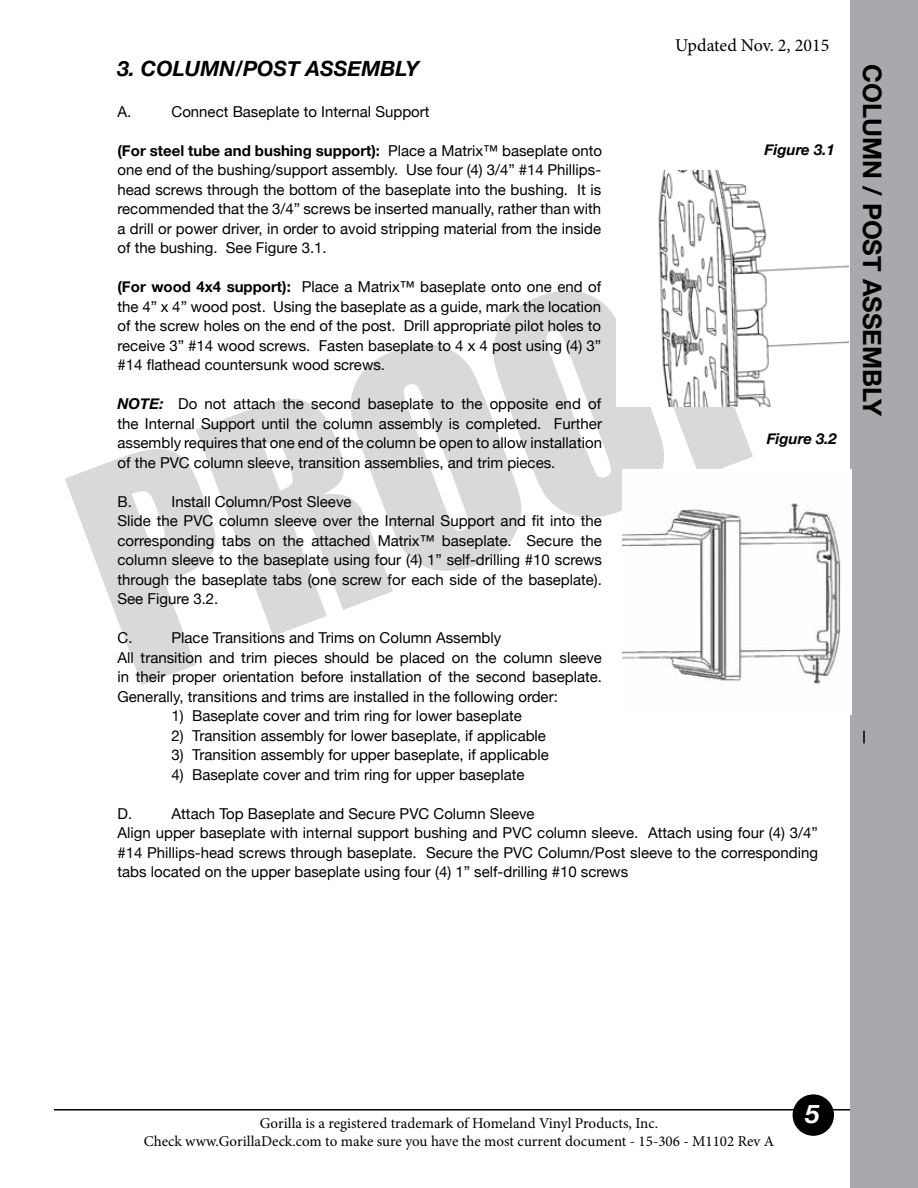
<style>
.page{position:relative;width:918px;height:1188px;background:#fff}
.page>*{position:absolute;margin:0;border:0;box-sizing:border-box;transform-origin:0 0}
.t1{font:279px "Impact";color:#000}
.t2{font:700 25.5px "Helvetica Neue";color:#000}
.t3{font:italic 700 25.5px "Helvetica Neue";color:#fff}
.t4{font:italic 700 21px "Helvetica Neue";color:#000}
.t5{font:18px "Minion Pro";color:#000}
.t6{font:15px/19.5px "Helvetica Neue";color:#000;text-align:justify}
.t7{font:15px/18px "Minion Pro";color:#000;text-align:center}
.t8{font:italic 700 15px "Helvetica Neue";color:#000}
.s1{font-weight:700}
.s2{font-weight:700;font-style:italic}
</style>
<div class="page">
<div style="left:793px;top:1095px;width:40px;height:40px;background:#000;border-radius:50%"></div>
<div style="left:793px;top:1094px;width:41px;height:42px;border:2px solid #000;border-radius:50%"></div>
<hr style="left:54px;top:1109px;width:797px;height:2px;background:#000">
<div style="left:850px;top:0;width:68px;height:1188px;background:#a7a9ac"></div>
<img style="left:658px;top:171px;width:191px;height:235px">
<img style="left:623px;top:470px;width:228px;height:244px">
<svg style="left:863px;top:731px;width:2px;height:12px"></svg>
<p class="t5" style="left:675px;top:33px;width:156px">Updated Nov. 2, 2015</p>
<h3 class="t4" style="left:118px;top:52px;width:303px">3. COLUMN/POST ASSEMBLY</h3>
<p class="t6" style="left:118px;top:103px;width:15px">A.</p>
<p class="t6" style="left:172px;top:103px;width:260px">Connect Baseplate to Internal Support</p>
<p class="t6" style="left:118px;top:142px;width:486px"><span class="s1">(For steel tube and bushing support):</span> Place a Matrix™ baseplate onto one end of the bushing/support assembly. Use four (4) 3/4” #14 Phillips&shy;head screws through the bottom of the baseplate into the bushing. It is recommended that the 3/4” screws be inserted manually, rather than with a drill or power driver, in order to avoid stripping material from the inside of the bushing. See Figure 3.1.</p>
<p class="t6" style="left:118px;top:278px;width:485px"><span class="s1">(For wood 4x4 support):</span> Place a Matrix™ baseplate onto one end of the 4” x 4” wood post. Using the baseplate as a guide, mark the location of the screw holes on the end of the post. Drill appropriate pilot holes to receive 3” #14 wood screws. Fasten baseplate to 4 x 4 post using (4) 3” #14 flathead countersunk wood screws.</p>
<p class="t6" style="left:118px;top:395px;width:486px"><span class="s2">NOTE:</span> Do not attach the second baseplate to the opposite end of the Internal Support until the column assembly is completed. Further assembly requires that one end of the column be open to allow installation of the PVC column sleeve, transition assemblies, and trim pieces.</p>
<p class="t6" style="left:118px;top:493px;width:16px">B.</p>
<p class="t8" style="left:765px;top:138px;width:72px">Figure 3.1</p>
<h1 class="t1" style="left:15px;top:387px;width:708px;rotate:-21deg">PROOF</h1>
<p class="t8" style="left:767px;top:426px;width:72px">Figure 3.2</p>
<p class="t6" style="left:118px;top:493px;width:486px;text-align:left;text-indent:54px">Install Column/Post Sleeve<br>Slide the PVC column sleeve over the Internal Support and fit into the corresponding tabs on the attached Matrix™ baseplate. Secure the column sleeve to the baseplate using four (4) 1” self-drilling #10 screws through the baseplate tabs (one screw for each side of the baseplate).<br>See Figure 3.2.</p>
<p class="t6" style="left:118px;top:629px;width:16px">C.</p>
<p class="t6" style="left:118px;top:629px;width:486px;text-align:left;text-indent:54px">Place Transitions and Trims on Column Assembly<br>All transition and trim pieces should be placed on the column sleeve in their proper orientation before installation of the second baseplate.<br>Generally, transitions and trims are installed in the following order:</p>
<p class="t6" style="left:172px;top:707px;width:352px">1) Baseplate cover and trim ring for lower baseplate</p>
<p class="t6" style="left:172px;top:727px;width:376px">2) Transition assembly for lower baseplate, if applicable</p>
<p class="t6" style="left:172px;top:746px;width:379px">3) Transition assembly for upper baseplate, if applicable</p>
<p class="t6" style="left:172px;top:766px;width:355px">4) Baseplate cover and trim ring for upper baseplate</p>
<p class="t6" style="left:118px;top:805px;width:16px">D.</p>
<p class="t6" style="left:118px;top:805px;width:702px;text-align:left;text-indent:54px">Attach Top Baseplate and Secure PVC Column Sleeve<br>Align upper baseplate with internal support bushing and PVC column sleeve. Attach using four (4) 3/4” #14 Phillips-head screws through baseplate. Secure the PVC Column/Post sleeve to the corresponding tabs located on the upper baseplate using four (4) 1” self-drilling #10 screws</p>
<h2 class="t2" style="left:892px;top:64px;width:354px;rotate:90deg">COLUMN / POST ASSEMBLY</h2>
<p class="t7" style="left:144px;top:1114px;width:632px">Gorilla is a registered trademark of Homeland Vinyl Products, Inc.<br>Check www.GorillaDeck.com to make sure you have the most current document - 15-306 - M1102 Rev A</p>
<h2 class="t3" style="left:806px;top:1094px;width:16px">5</h2>
</div>
